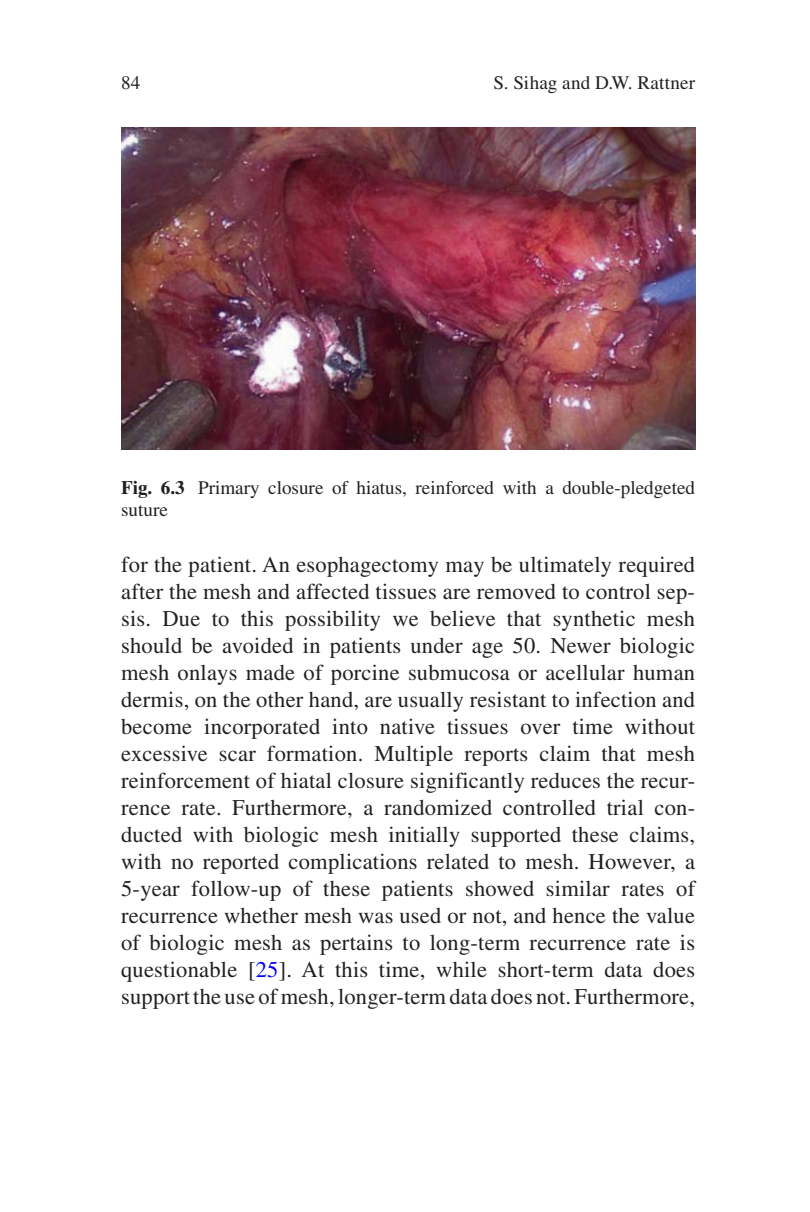
<style>
.page{position:relative;width:810px;height:1212px;background:#fff}
.page>*{position:absolute;margin:0;border:0;box-sizing:border-box;transform-origin:0 0}
.t1{font:22.5px/27px "Mwmwpv Times";letter-spacing:.01em;color:#231f20;text-align:justify}
.t2{font:19.12px/22.5px "Mwmwpv Times";color:#231f20}
.t3{font:19.12px "Xkdbpm Times";letter-spacing:.005em;color:#231f20}
.s1{font-family:"Dywwby Times";font-weight:700}
.s2{color:#0000fa}
</style>
<div class="page">
<img style="left:122px;top:128px;width:574px;height:321px">
<p class="t2" style="left:121px;top:72px;width:21px">84</p>
<p class="t3" style="left:494px;top:72px;width:203px">S. Sihag and D.W. Rattner</p>
<p class="t2" style="left:121px;top:476px;width:576px"><span class="s1">Fig. 6.3</span> Primary closure of hiatus, reinforced with a double-pledgeted suture</p>
<p class="t1" style="left:121px;top:550px;width:576px">for the patient. An esophagectomy may be ultimately required after the mesh and affected tissues are removed to control sep&shy;sis. Due to this possibility we believe that synthetic mesh should be avoided in patients under age 50. Newer biologic mesh onlays made of porcine submucosa or acellular human dermis, on the other hand, are usually resistant to infection and become incorporated into native tissues over time without excessive scar formation. Multiple reports claim that mesh reinforcement of hiatal closure significantly reduces the recur&shy;rence rate. Furthermore, a randomized controlled trial con&shy;ducted with biologic mesh initially supported these claims, with no reported complications related to mesh. However, a 5-year follow-up of these patients showed similar rates of recurrence whether mesh was used or not, and hence the value of biologic mesh as pertains to long-term recurrence rate is questionable [<span class="s2">25</span>]. At this time, while short-term data does support the use of mesh, longer-term data does not. Furthermore,</p>
</div>
